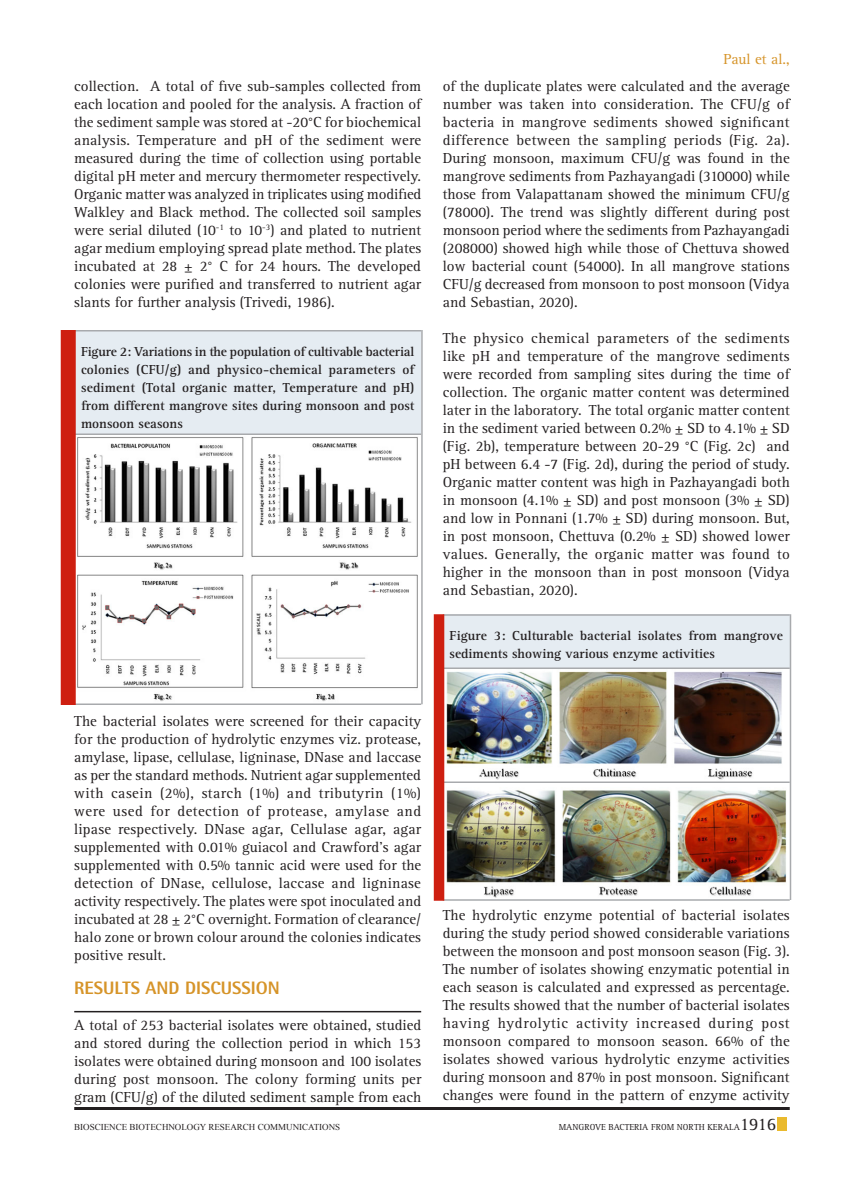
<style>
.page{position:relative;width:864px;height:1188px;background:#fff}
.page>*{position:absolute;margin:0;border:0;box-sizing:border-box;transform-origin:0 0}
.Body_text{font:800 18px "Rotis Semi Sans Std";color:#d69429}
.Body_text-2{font:15px/18px "Rotis Serif Std";color:#231f20;text-align:justify}
.Body_text-3{font:15px "Rotis Serif Std";color:#d69429}
.Body_text-4{font:700 13.5px/18px "Rotis Serif Std";color:#231f20;text-align:justify}
.t1{font:9px "Times New Roman";color:#231f20}
.t2{font:9px "Rotis Serif Std";color:#231f20}
.s1{font-size:18px}
</style>
<div class="page">
<div style="left:777px;top:1118px;width:10px;height:13px;background:#eaba2e"></div>
<hr style="left:74px;top:1107px;width:716px;height:3px;background:#231f20">
<img style="left:76px;top:437px;width:345px;height:267px">
<div style="left:74px;top:330px;width:347px;height:104px;background:#e5ecf2"></div>
<hr style="left:74px;top:330px;width:347px;height:2px;background:#a8aaad">
<hr style="left:74px;top:434px;width:347px;height:1px;background:#a8aaad">
<hr style="left:74px;top:704px;width:347px;height:1px;background:#a8aaad">
<hr style="left:421px;top:330px;width:2px;height:374px;background:#a8aaad">
<div style="left:61px;top:330px;width:15px;height:375px;background:#ce1f10"></div>
<hr style="left:74px;top:1011px;width:347px;height:1px;background:#231f20">
<img style="left:444px;top:670px;width:346px;height:229px">
<div style="left:443px;top:614px;width:347px;height:55px;background:#e5ecf2"></div>
<hr style="left:443px;top:614px;width:347px;height:2px;background:#a8aaad">
<hr style="left:443px;top:668px;width:347px;height:1px;background:#a8aaad">
<hr style="left:443px;top:782px;width:347px;height:1px;background:#a8aaad">
<hr style="left:443px;top:899px;width:347px;height:2px;background:#a8aaad">
<hr style="left:790px;top:614px;width:1px;height:286px;background:#a8aaad">
<div style="left:434px;top:614px;width:10px;height:287px;background:#ce1f10"></div>
<p class="Body_text-3" style="left:724px;top:50px;width:68px">Paul et al.,</p>
<p class="Body_text-2" style="left:74px;top:78px;width:349px">collection. A total of five sub-samples collected from each location and pooled for the analysis. A fraction of the sediment sample was stored at -20°C for biochemical analysis. Temperature and pH of the sediment were measured during the time of collection using portable digital pH meter and mercury thermometer respectively.<br>Organic matter was analyzed in triplicates using modified Walkley and Black method. The collected soil samples were serial diluted (10<sup>-1</sup> to 10<sup>-3</sup>) and plated to nutrient agar medium employing spread plate method. The plates incubated at 28 ± 2° C for 24 hours. The developed colonies were purified and transferred to nutrient agar slants for further analysis (Trivedi, 1986).</p>
<p class="Body_text-2" style="left:443px;top:78px;width:349px">of the duplicate plates were calculated and the average number was taken into consideration. The CFU/g of bacteria in mangrove sediments showed significant difference between the sampling periods (Fig. 2a).<br>During monsoon, maximum CFU/g was found in the mangrove sediments from Pazhayangadi (310000) while those from Valapattanam showed the minimum CFU/g (78000). The trend was slightly different during post monsoon period where the sediments from Pazhayangadi (208000) showed high while those of Chettuva showed low bacterial count (54000). In all mangrove stations CFU/g decreased from monsoon to post monsoon (Vidya and Sebastian, 2020).</p>
<p class="Body_text-2" style="left:443px;top:330px;width:349px">The physico chemical parameters of the sediments like pH and temperature of the mangrove sediments were recorded from sampling sites during the time of collection. The organic matter content was determined later in the laboratory. The total organic matter content in the sediment varied between 0.2% ± SD to 4.1% ± SD (Fig. 2b), temperature between 20-29 °C (Fig. 2c) and pH between 6.4 -7 (Fig. 2d), during the period of study.<br>Organic matter content was high in Pazhayangadi both in monsoon (4.1% ± SD) and post monsoon (3% ± SD) and low in Ponnani (1.7% ± SD) during monsoon. But, in post monsoon, Chettuva (0.2% ± SD) showed lower values. Generally, the organic matter was found to higher in the monsoon than in post monsoon (Vidya and Sebastian, 2020).</p>
<p class="Body_text-4" style="left:81px;top:342px;width:335px">Figure 2: Variations in the population of cultivable bacterial colonies (CFU/g) and physico-chemical parameters of sediment (Total organic matter, Temperature and pH) from different mangrove sites during monsoon and post monsoon seasons</p>
<p class="Body_text-4" style="left:450px;top:627px;width:335px">Figure 3: Culturable bacterial isolates from mangrove sediments showing various enzyme activities</p>
<p class="Body_text-2" style="left:74px;top:712px;width:349px">The bacterial isolates were screened for their capacity for the production of hydrolytic enzymes viz. protease, amylase, lipase, cellulase, ligninase, DNase and laccase as per the standard methods. Nutrient agar supplemented with casein (2%), starch (1%) and tributyrin (1%) were used for detection of protease, amylase and lipase respectively. DNase agar, Cellulase agar, agar supplemented with 0.01% guiacol and Crawford’s agar supplemented with 0.5% tannic acid were used for the detection of DNase, cellulose, laccase and ligninase activity respectively. The plates were spot inoculated and incubated at 28 ± 2°C overnight. Formation of clearance/ halo zone or brown colour around the colonies indicates positive result.</p>
<p class="Body_text" style="left:74px;top:977px;width:207px">RESULTS AND DISCUSSION</p>
<p class="Body_text-2" style="left:74px;top:1017px;width:349px">A total of 253 bacterial isolates were obtained, studied and stored during the collection period in which 153 isolates were obtained during monsoon and 100 isolates during post monsoon. The colony forming units per gram (CFU/g) of the diluted sediment sample from each</p>
<p class="Body_text-2" style="left:443px;top:907px;width:349px">The hydrolytic enzyme potential of bacterial isolates during the study period showed considerable variations between the monsoon and post monsoon season (Fig. 3).<br>The number of isolates showing enzymatic potential in each season is calculated and expressed as percentage.<br>The results showed that the number of bacterial isolates having hydrolytic activity increased during post monsoon compared to monsoon season. 66% of the isolates showed various hydrolytic enzyme activities during monsoon and 87% in post monsoon. Significant changes were found in the pattern of enzyme activity</p>
<p class="t1" style="left:74px;top:1121px;width:267px">BIOSCIENCE BIOTECHNOLOGY RESEARCH COMMUNICATIONS</p>
<p class="t2" style="left:559px;top:1122px;width:219px">Mangrove bacteria from North Kerala<span class="s1">1916</span></p>
</div>
